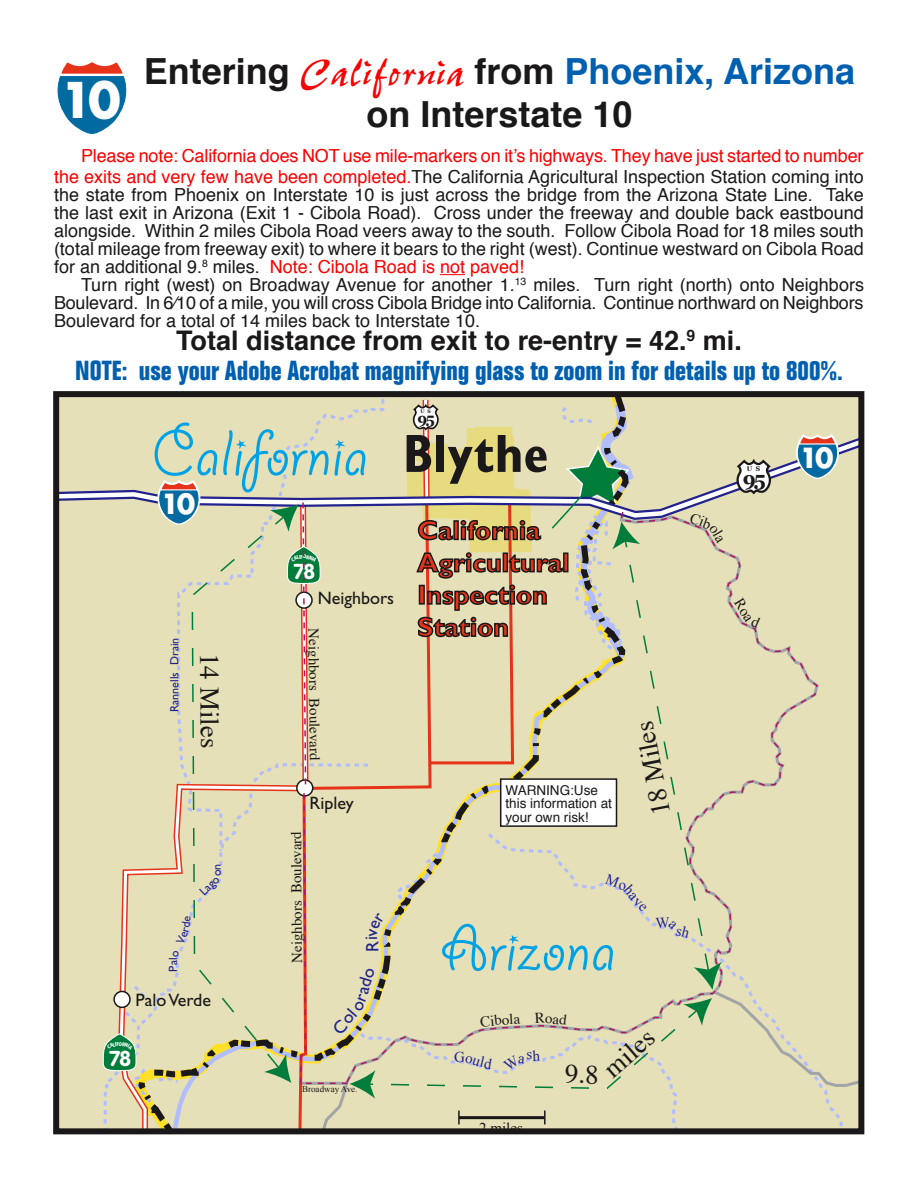
<style>
.page{position:relative;width:918px;height:1188px;background:#fff}
.page>*{position:absolute;margin:0;border:0;box-sizing:border-box;transform-origin:0 0}
.t1{font:72px "Giddyup";color:#00a2e6}
.t2{font:700 condensed 54px "Gill Sans";color:#1a1818}
.t3{font:700 48px "Futura";color:#fff}
.t4{font:700 36px/43.2px "Helvetica";color:#1a1818;text-align:center}
.t5{font:700 condensed 27px "Folio";color:#005faf}
.t6{font:700 27px/32.2px "Gill Sans";color:#e7321a}
.t7{font:700 27px "Helvetica";color:#1a1818}
.t8{font:27px "Times";letter-spacing:-.005em;color:#1a1818}
.t9{font:700 27px "Futura";color:#fff}
.t10{font:700 21.3px "VAG Rounded";color:#fff}
.t11{font:700 20.25px "Georgia";color:#1a1818}
.t12{font:18px/18px "Helvetica";color:#1a1818;text-align:justify}
.t13{font:italic 18px/21.6px "Helvetica";letter-spacing:-.01em;color:#fa0000;text-align:right}
.t14{font:18px "Gill Sans";color:#1a1818}
.t15{font:18px "Gill Sans";color:#21228d}
.t16{font:700 15.15px "Georgia";color:#1a1818}
.t17{font:15px "Times";letter-spacing:-.015em;color:#1a1818}
.t18{font:15px "Times New Roman";color:#1a1818}
.t19{font:15px "Times New Roman";color:#21228d}
.t20{font:13.5px/13.5px "Helvetica";color:#1a1818}
.t21{font:12px "Gill Sans";letter-spacing:.005em;color:#21228d}
.t22{font:9px "Times New Roman";color:#1a1818}
.t23{font:700 6.75px "Georgia";color:#1a1818}
.t24{font:700 5.1px "Georgia";color:#1a1818}
.s1{font-family:"Pepita";font-weight:400;font-size:45px;color:#fa0000}
.s2{color:#005faf}
.s3{font-style:normal}
.s4{font-style:normal;color:#1a1818}
.s5{font-style:italic;color:#fa0000}
</style>
<div class="page">
<svg style="left:440px;top:274px;width:25px;height:1px"></svg>
<div style="left:60px;top:398px;width:42px;height:729px;background:#e5e0b8"></div>
<div style="left:102px;top:398px;width:755px;height:729px;background:#e5e0b8"></div>
<div style="left:135px;top:398px;width:129px;height:383px;background:#e5e0b8"></div>
<svg style="left:118px;top:784px;width:179px;height:343px;background:#e2d8b2"></svg>
<div style="left:305px;top:1099px;width:515px;height:28px;background:#e5e0b8"></div>
<svg style="left:60px;top:428px;width:204px;height:92px;background:#ddd9b9"></svg>
<div style="left:114px;top:991px;width:16px;height:16px;background:#fff;border-radius:50%"></div>
<div style="left:113px;top:991px;width:18px;height:17px;border:2px solid #1a1818;border-radius:50%"></div>
<svg style="left:156px;top:479px;width:46px;height:47px;background:#7097a9"></svg>
<hr style="left:459px;top:1116px;width:86px;height:3px;background:#1a1818">
<svg style="left:458px;top:1111px;width:2px;height:13px"></svg>
<svg style="left:544px;top:1111px;width:2px;height:13px"></svg>
<svg style="left:191px;top:510px;width:73px;height:567px;background:#e0dcb5"></svg>
<div style="left:53px;top:391px;width:811px;height:743px;border:6px solid #1a1818"></div>
<svg style="left:57px;top:62px;width:70px;height:72px"></svg>
<svg style="left:172px;top:916px;width:19px;height:42px"></svg>
<svg style="left:103px;top:1033px;width:34px;height:38px"></svg>
<svg style="left:264px;top:394px;width:600px;height:705px;background:#dcd7b2"></svg>
<h3 class="t4" style="left:144px;top:51px;width:713px">Entering <span class="s1">California</span> from <span class="s2">Phoenix, Arizona </span>on Interstate 10</h3>
<p class="t13" style="left:54px;top:146px;width:811px"><span class="s3">Please note:</span> California does NOT use mile-markers on itʼs highways. They have just started to number the exits and very few have been completed.<span class="s4">The California Agricultural Inspection Station coming into</span></p>
<p class="t12" style="left:54px;top:187px;width:811px">the state from Phoenix on Interstate 10 is just across the bridge from the Arizona State Line. Take the last exit in Arizona (Exit 1 - Cibola Road). Cross under the freeway and double back eastbound alongside. Within 2 miles Cibola Road veers away to the south. Follow Cibola Road for 18 miles south (total mileage from freeway exit) to where it bears to the right (west). Continue westward on Cibola Road for an additional 9.<sup>8</sup> miles. <span class="s5">Note: Cibola Road is not paved!</span></p>
<p class="t12" style="left:54px;top:277px;width:812px;text-indent:27px">Turn right (west) on Broadway Avenue for another 1.<sup>13</sup> miles. Turn right (north) onto Neighbors Boulevard. In 6⁄10 of a mile, you will cross Cibola Bridge into California. Continue northward on Neighbors Boulevard for a total of 14 miles back to Interstate 10.</p>
<h3 class="t3" style="left:60px;top:66px;width:62px">10</h3>
<h3 class="t7" style="left:176px;top:322px;width:567px">Total distance from exit to re-entry = 42.<sup>9</sup> mi.</h3>
<h3 class="t5" style="left:75px;top:356px;width:769px">NOTE: use your Adobe Acrobat magnifying glass to zoom in for details up to 800%.</h3>
<h1 class="t1" style="left:152px;top:414px;width:218px">California</h1>
<h3 class="t9" style="left:161px;top:485px;width:36px">10</h3>
<p class="t10" style="left:293px;top:559px;width:24px">78</p>
<p class="t21" style="left:168px;top:712px;width:76px;rotate:-90deg">Rannells Drain</p>
<h3 class="t8" style="left:227px;top:653px;width:97px;rotate:90deg">14 Miles</h3>
<p class="t21" style="left:210px;top:876px;width:14px;rotate:-90deg">on</p>
<p class="t21" style="left:197px;top:888px;width:24px;rotate:-43deg">Lago</p>
<p class="t21" style="left:166px;top:972px;width:15px;rotate:-90deg">Pal</p>
<p class="t14" style="left:136px;top:990px;width:77px">Palo Verde</p>
<p class="t10" style="left:109px;top:1046px;width:24px">78</p>
<p class="t14" style="left:318px;top:588px;width:78px">Neighbors</p>
<p class="t17" style="left:324px;top:628px;width:134px;rotate:90deg">Neighbors Boulevard</p>
<p class="t14" style="left:310px;top:793px;width:45px">Ripley</p>
<p class="t17" style="left:287px;top:963px;width:133px;rotate:-90deg">Neighbors Boulevard</p>
<p class="t15" style="left:361px;top:952px;width:17px;rotate:-90deg">Ri</p>
<p class="t22" style="left:302px;top:1083px;width:57px">Broadway Ave.</p>
<p class="t24" style="left:421px;top:408px;width:12px">U S</p>
<p class="t16" style="left:417px;top:411px;width:19px">95</p>
<h2 class="t2" style="left:403px;top:421px;width:147px">Blythe</h2>
<h3 class="t6" style="left:417px;top:514px;width:154px">California<br>Agricultural<br>Inspection<br>Station</h3>
<p class="t20" style="left:505px;top:784px;width:108px">WARNING:Use this information at your own risk!</p>
<h3 class="t8" style="left:645px;top:818px;width:97px;rotate:-101deg">18 Miles</h3>
<h1 class="t1" style="left:441px;top:909px;width:177px">Arizona</h1>
<p class="t17" style="left:501px;top:1010px;width:45px;rotate:-3deg">ola R</p>
<p class="t19" style="left:454px;top:1048px;width:12px">G</p>
<p class="t19" style="left:527px;top:1045px;width:7px">s</p>
<p class="t18" style="left:479px;top:1119px;width:45px">2 miles</p>
<h3 class="t8" style="left:596px;top:1059px;width:60px;rotate:-41deg">miles</h3>
<p class="t23" style="left:747px;top:465px;width:15px">U S</p>
<p class="t11" style="left:743px;top:468px;width:25px">95</p>
<h3 class="t9" style="left:799px;top:439px;width:36px">10</h3>
</div>
